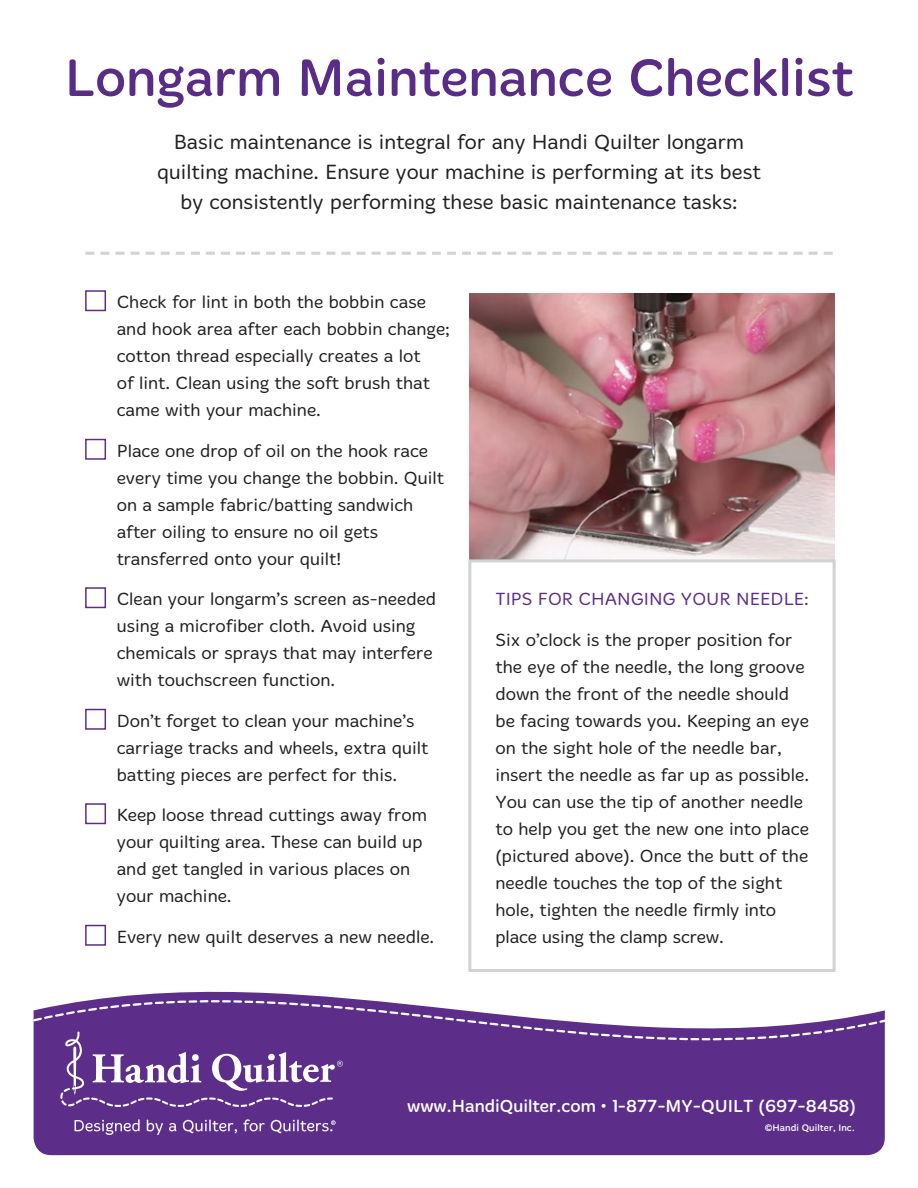
<style>
.page{position:relative;width:918px;height:1188px;background:#fff}
.page>*{position:absolute;margin:0;border:0;box-sizing:border-box;transform-origin:0 0}
.t1{font:54px "Merge";color:#592c86}
.t2{font:300 21px/30px "Merge";color:#231f20;text-align:center}
.t3{font:300 18px/27px "Merge";color:#231f20}
.t4{font:300 18px "Merge";color:#5c2e89}
.t5{font:17.85px "Merge";color:#fff}
.t6{font:9.75px "Merge";letter-spacing:.005em;color:#fff}
</style>
<div class="page">
<img style="left:470px;top:294px;width:365px;height:265px">
<div style="left:34px;top:1086px;width:851px;height:69px;background:#5c2e89"></div>
<svg style="left:33px;top:991px;width:852px;height:95px"></svg>
<svg style="left:60px;top:1032px;width:283px;height:75px"></svg>
<svg style="left:75px;top:1119px;width:65px;height:16px"></svg>
<svg style="left:147px;top:1120px;width:16px;height:15px"></svg>
<svg style="left:169px;top:1123px;width:8px;height:8px"></svg>
<svg style="left:183px;top:1120px;width:54px;height:13px"></svg>
<svg style="left:243px;top:1119px;width:22px;height:12px"></svg>
<svg style="left:271px;top:1120px;width:65px;height:13px"></svg>
<div style="left:85px;top:290px;width:21px;height:21px;border:2px solid #5c2e89"></div>
<div style="left:85px;top:439px;width:21px;height:21px;border:2px solid #5c2e89"></div>
<div style="left:85px;top:587px;width:21px;height:21px;border:2px solid #5c2e89"></div>
<div style="left:85px;top:709px;width:21px;height:21px;border:2px solid #5c2e89"></div>
<div style="left:85px;top:803px;width:21px;height:21px;border:2px solid #5c2e89"></div>
<div style="left:85px;top:925px;width:21px;height:21px;border:2px solid #5c2e89"></div>
<svg style="left:824px;top:252px;width:9px;height:3px"></svg>
<svg style="left:809px;top:252px;width:9px;height:3px"></svg>
<svg style="left:794px;top:252px;width:9px;height:3px"></svg>
<svg style="left:778px;top:252px;width:9px;height:3px"></svg>
<svg style="left:763px;top:252px;width:9px;height:3px"></svg>
<svg style="left:748px;top:252px;width:9px;height:3px"></svg>
<svg style="left:733px;top:252px;width:9px;height:3px"></svg>
<svg style="left:718px;top:252px;width:9px;height:3px"></svg>
<svg style="left:703px;top:252px;width:9px;height:3px"></svg>
<svg style="left:688px;top:252px;width:9px;height:3px"></svg>
<svg style="left:673px;top:252px;width:9px;height:3px"></svg>
<svg style="left:658px;top:252px;width:9px;height:3px"></svg>
<svg style="left:643px;top:252px;width:9px;height:3px"></svg>
<svg style="left:628px;top:252px;width:9px;height:3px"></svg>
<svg style="left:613px;top:252px;width:9px;height:3px"></svg>
<svg style="left:598px;top:252px;width:9px;height:3px"></svg>
<svg style="left:583px;top:252px;width:9px;height:3px"></svg>
<svg style="left:567px;top:252px;width:10px;height:3px"></svg>
<svg style="left:552px;top:252px;width:9px;height:3px"></svg>
<svg style="left:537px;top:252px;width:9px;height:3px"></svg>
<svg style="left:522px;top:252px;width:9px;height:3px"></svg>
<svg style="left:507px;top:252px;width:9px;height:3px"></svg>
<svg style="left:492px;top:252px;width:9px;height:3px"></svg>
<svg style="left:477px;top:252px;width:9px;height:3px"></svg>
<svg style="left:462px;top:252px;width:9px;height:3px"></svg>
<svg style="left:447px;top:252px;width:9px;height:3px"></svg>
<svg style="left:432px;top:252px;width:9px;height:3px"></svg>
<svg style="left:417px;top:252px;width:9px;height:3px"></svg>
<svg style="left:402px;top:252px;width:9px;height:3px"></svg>
<svg style="left:387px;top:252px;width:9px;height:3px"></svg>
<svg style="left:372px;top:252px;width:9px;height:3px"></svg>
<svg style="left:357px;top:252px;width:9px;height:3px"></svg>
<svg style="left:341px;top:252px;width:10px;height:3px"></svg>
<svg style="left:326px;top:252px;width:9px;height:3px"></svg>
<svg style="left:311px;top:252px;width:9px;height:3px"></svg>
<svg style="left:296px;top:252px;width:9px;height:3px"></svg>
<svg style="left:281px;top:252px;width:9px;height:3px"></svg>
<svg style="left:266px;top:252px;width:9px;height:3px"></svg>
<svg style="left:251px;top:252px;width:9px;height:3px"></svg>
<svg style="left:236px;top:252px;width:9px;height:3px"></svg>
<svg style="left:221px;top:252px;width:9px;height:3px"></svg>
<svg style="left:206px;top:252px;width:9px;height:3px"></svg>
<svg style="left:191px;top:252px;width:9px;height:3px"></svg>
<svg style="left:176px;top:252px;width:9px;height:3px"></svg>
<svg style="left:161px;top:252px;width:9px;height:3px"></svg>
<svg style="left:146px;top:252px;width:9px;height:3px"></svg>
<svg style="left:131px;top:252px;width:9px;height:3px"></svg>
<svg style="left:115px;top:252px;width:9px;height:3px"></svg>
<svg style="left:100px;top:252px;width:9px;height:3px"></svg>
<svg style="left:85px;top:252px;width:9px;height:3px"></svg>
<div style="left:468px;top:559px;width:368px;height:413px;background:#fff;border:3px solid #d1d2d4"></div>
<h1 class="t1" style="left:65px;top:47px;width:790px">Longarm Maintenance Checklist</h1>
<p class="t2" style="left:157px;top:127px;width:605px">Basic maintenance is integral for any Handi Quilter longarm quilting machine. Ensure your machine is performing at its best by consistently performing these basic maintenance tasks:</p>
<p class="t3" style="left:117px;top:289px;width:335px">Check for lint in both the bobbin case and hook area after each bobbin change; cotton thread especially creates a lot<br>of lint. Clean using the soft brush that came with your machine.</p>
<p class="t3" style="left:117px;top:437px;width:329px">Place one drop of oil on the hook race every time you change the bobbin. Quilt on a sample fabric/batting sandwich after oiling to ensure no oil gets transferred onto your quilt!</p>
<p class="t3" style="left:117px;top:586px;width:321px">Clean your longarm’s screen as-needed using a microfiber cloth. Avoid using chemicals or sprays that may interfere with touchscreen function.</p>
<p class="t3" style="left:117px;top:707px;width:313px">Don’t forget to clean your machine’s carriage tracks and wheels, extra quilt batting pieces are perfect for this.</p>
<p class="t3" style="left:117px;top:802px;width:312px">Keep loose thread cuttings away from your quilting area. These can build up and get tangled in various places on your machine.</p>
<p class="t3" style="left:117px;top:923px;width:319px">Every new quilt deserves a new needle.</p>
<p class="t4" style="left:495px;top:589px;width:315px">TIPS FOR CHANGING YOUR NEEDLE:</p>
<p class="t3" style="left:495px;top:626px;width:315px">Six o’clock is the proper position for the eye of the needle, the long groove down the front of the needle should be facing towards you. Keeping an eye on the sight hole of the needle bar, insert the needle as far up as possible.<br>You can use the tip of another needle to help you get the new one into place (pictured above). Once the butt of the needle touches the top of the sight hole, tighten the needle firmly into place using the clamp screw.</p>
<p class="t5" style="left:407px;top:1096px;width:450px">www.HandiQuilter.com • 1-877-MY-QUILT (697-8458)</p>
<p class="t6" style="left:765px;top:1122px;width:91px">©Handi Quilter, Inc.</p>
</div>
